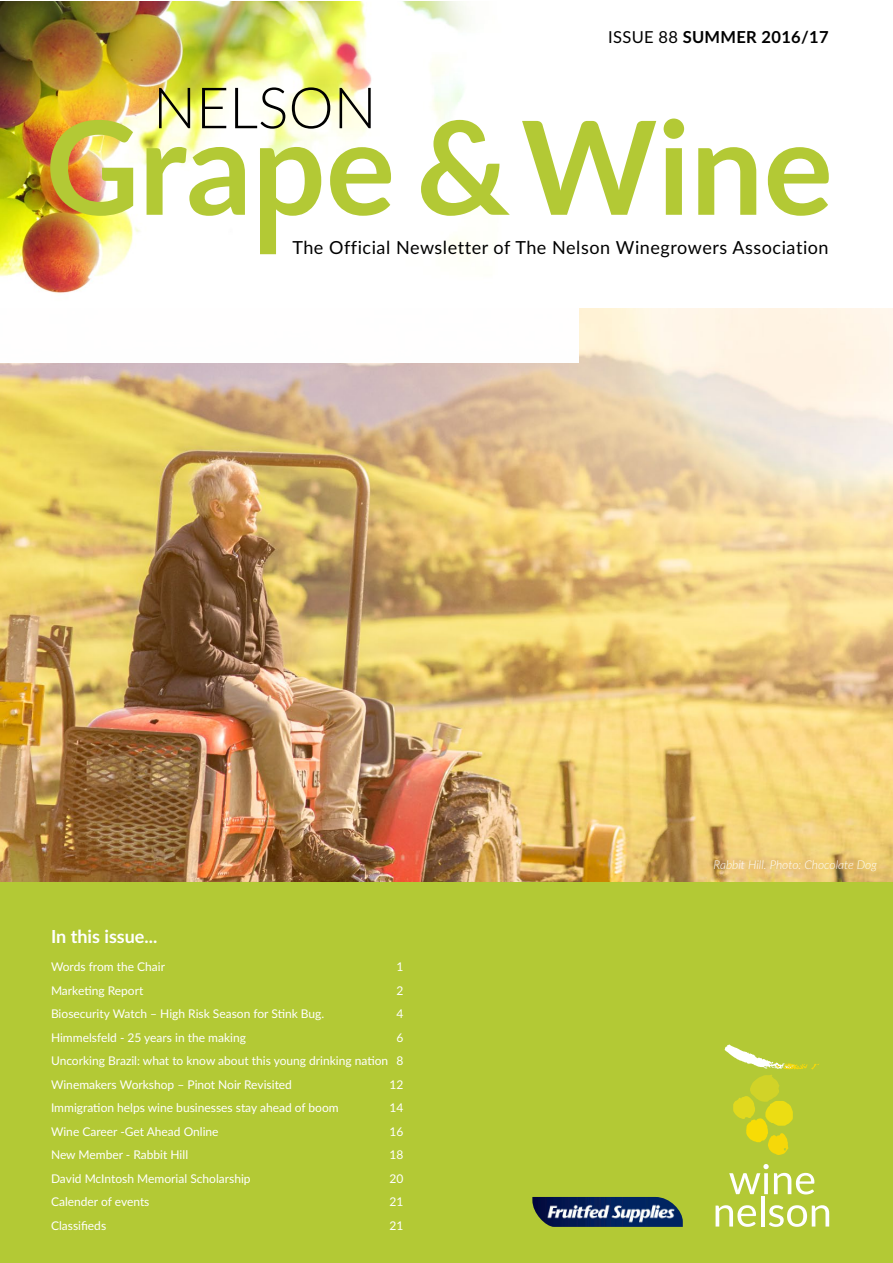
<style>
.page{position:relative;width:893px;height:1263px;background:#fff}
.page>*{position:absolute;margin:0;border:0;box-sizing:border-box;transform-origin:0 0}
.t1{font:300 57px "Lato";color:#000}
.t2{font:18px "Lato";letter-spacing:.03em;color:#000}
.t3{font:700 18px "Lato";color:#fff}
.t4{font:700 16.5px "Lato";letter-spacing:.02em;color:#000}
.t5{font:12px/23.5px "Lato";color:#fff;text-align:justify}
.t6{font:italic 300 12px "Lato";color:#fff}
.s1{font-weight:400}
</style>
<div class="page">
<img style="left:0;top:308px;width:892px;height:574px">
<img style="left:0;top:1px;width:578px;height:361px">
<div style="left:0;top:882px;width:892px;height:381px;background:#b3c935"></div>
<img style="left:532px;top:1197px;width:151px;height:30px">
<svg style="left:50px;top:119px;width:779px;height:135px"></svg>
<svg style="left:729px;top:1164px;width:85px;height:30px"></svg>
<svg style="left:716px;top:1205px;width:40px;height:22px"></svg>
<hr style="left:761px;top:1196px;width:3px;height:30px;background:#fff">
<svg style="left:769px;top:1205px;width:60px;height:22px"></svg>
<svg style="left:733px;top:1075px;width:60px;height:80px"></svg>
<svg style="left:725px;top:1044px;width:94px;height:25px"></svg>
<h1 class="t1" style="left:153px;top:72px;width:225px">NELSON</h1>
<h3 class="t4" style="left:608px;top:27px;width:222px"><span class="s1">ISSUE 88</span> SUMMER 2016/17</h3>
<h2 class="t2" style="left:292px;top:236px;width:538px">The Official Newsletter of The Nelson Winegrowers Association</h2>
<h2 class="t3" style="left:51px;top:925px;width:108px">In this issue...</h2>
<p class="t5" style="left:51px;top:955px;width:116px">Words from the Chair</p>
<p class="t5" style="left:397px;top:955px;width:8px">1</p>
<p class="t5" style="left:51px;top:978px;width:94px">Marketing Report</p>
<p class="t5" style="left:397px;top:978px;width:8px">2</p>
<p class="t5" style="left:51px;top:1002px;width:275px">Biosecurity Watch – High Risk Season for Stink Bug.</p>
<p class="t5" style="left:397px;top:1002px;width:8px">4</p>
<p class="t5" style="left:51px;top:1025px;width:196px">Himmelsfeld - 25 years in the making</p>
<p class="t5" style="left:51px;top:1025px;width:354px;text-indent:346px">6<br>Uncorking Brazil: what to know about this young drinking nation 8<br>Winemakers Workshop – Pinot Noir Revisited</p>
<p class="t5" style="left:390px;top:1072px;width:15px">12</p>
<p class="t5" style="left:51px;top:1096px;width:289px">Immigration helps wine businesses stay ahead of boom</p>
<p class="t5" style="left:390px;top:1096px;width:15px">14</p>
<p class="t5" style="left:51px;top:1119px;width:169px">Wine Career -Get Ahead Online</p>
<p class="t5" style="left:390px;top:1119px;width:15px">16</p>
<p class="t5" style="left:51px;top:1143px;width:139px">New Member - Rabbit Hill</p>
<p class="t5" style="left:390px;top:1143px;width:15px">18</p>
<p class="t5" style="left:51px;top:1166px;width:201px">David McIntosh Memorial Scholarship</p>
<p class="t5" style="left:390px;top:1166px;width:15px">20</p>
<p class="t5" style="left:51px;top:1190px;width:100px">Calender of events</p>
<p class="t5" style="left:390px;top:1190px;width:15px">21</p>
<p class="t5" style="left:51px;top:1213px;width:57px">Classifieds</p>
<p class="t5" style="left:390px;top:1213px;width:15px">21</p>
<p class="t6" style="left:713px;top:857px;width:165px">Rabbit Hill. Photo: Chocolate Dog</p>
</div>
